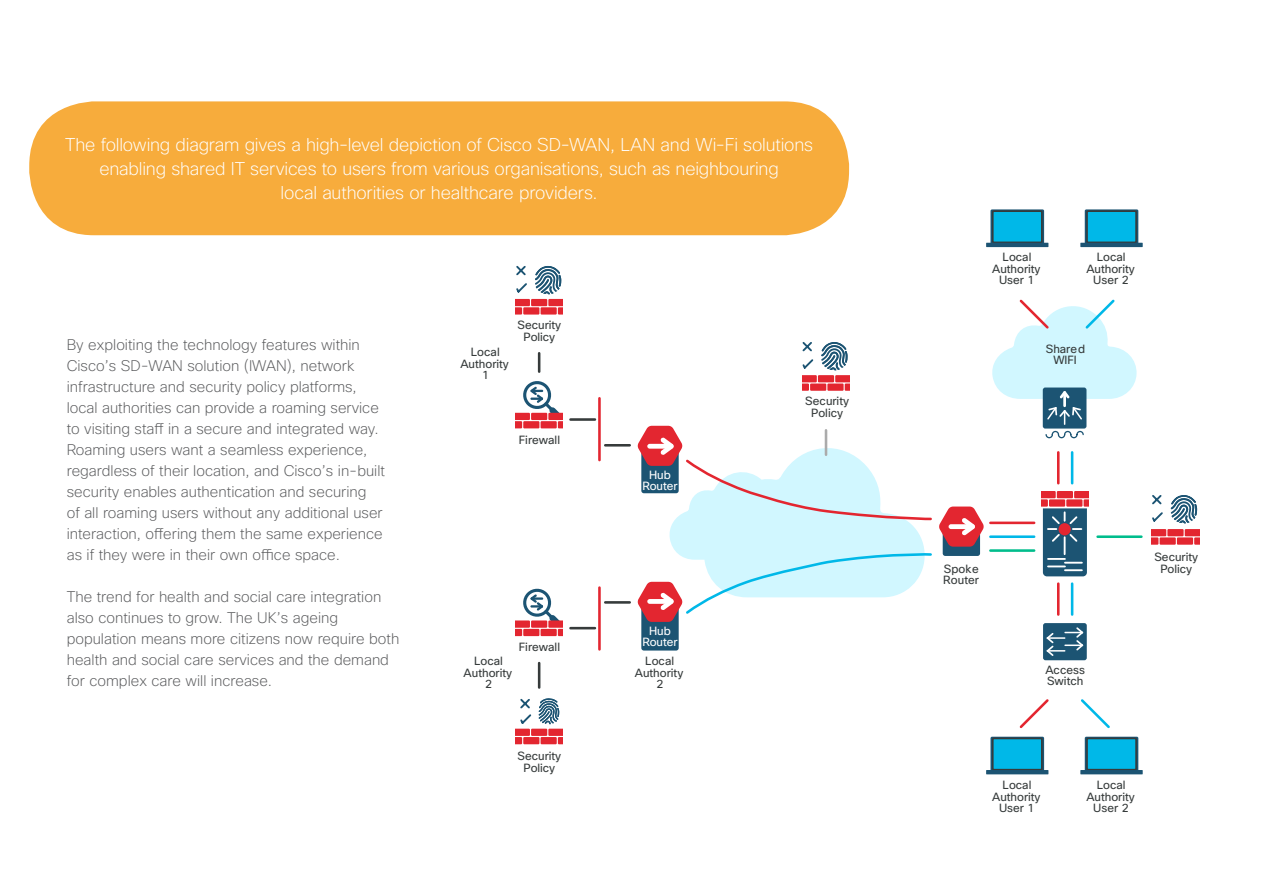
<style>
.page{position:relative;width:1263px;height:893px;background:#fff}
.page>*{position:absolute;margin:0;border:0;box-sizing:border-box;transform-origin:0 0}
.t1{font:200 18px/24px "Cisco Sans";letter-spacing:-.01em;color:#fff;text-align:center}
.t2{font:200 15px/21px "Cisco Sans";color:#58595b}
.t3{font:11.55px/11.6px "Cisco Sans";color:#363b3b;text-align:center}
.t4{font:11.55px/10.4px "Cisco Sans";color:#fff;text-align:center}
</style>
<div class="page">
<div style="left:641px;top:601px;width:38px;height:50px;background:#1c5473;border-radius:3px"></div>
<svg style="left:515px;top:588px;width:48px;height:48px"></svg>
<div style="left:531px;top:729px;width:16px;height:7px;background:#e32630"></div>
<div style="left:523px;top:737px;width:16px;height:7px;background:#e32630"></div>
<svg style="left:539px;top:698px;width:24px;height:46px"></svg>
<svg style="left:515px;top:698px;width:18px;height:46px"></svg>
<hr style="left:538px;top:663px;width:2px;height:24px;background:#363b3b">
<hr style="left:598px;top:398px;width:3px;height:62px;background:#e32630">
<hr style="left:570px;top:418px;width:25px;height:3px;background:#363b3b">
<hr style="left:605px;top:444px;width:25px;height:3px;background:#363b3b">
<svg style="left:515px;top:381px;width:48px;height:47px"></svg>
<svg style="left:538px;top:353px;width:2px;height:19px"></svg>
<hr style="left:598px;top:588px;width:3px;height:61px;background:#e32630">
<hr style="left:570px;top:627px;width:25px;height:2px;background:#363b3b">
<hr style="left:605px;top:601px;width:25px;height:3px;background:#363b3b">
<div style="left:943px;top:525px;width:37px;height:31px;background:#1c5473;border-radius:3px"></div>
<hr style="left:1097px;top:535px;width:44px;height:3px;background:#00bd8c">
<svg style="left:990px;top:299px;width:147px;height:430px"></svg>
<svg style="left:990px;top:209px;width:54px;height:35px"></svg>
<div style="left:992px;top:210px;width:50px;height:33px;background:#363b3b"></div>
<div style="left:993px;top:212px;width:48px;height:30px;background:#00b8e8"></div>
<hr style="left:986px;top:243px;width:62px;height:4px;background:#1c5473">
<svg style="left:1085px;top:209px;width:53px;height:35px"></svg>
<svg style="left:1086px;top:210px;width:51px;height:33px"></svg>
<div style="left:1088px;top:212px;width:47px;height:30px;background:#00b8e8"></div>
<hr style="left:1080px;top:243px;width:63px;height:4px;background:#1c5473">
<div style="left:990px;top:737px;width:54px;height:34px;background:linear-gradient(to bottom,#2c444e,#2b4551);border-radius:2px"></div>
<div style="left:992px;top:738px;width:50px;height:32px;background:#363b3b"></div>
<div style="left:993px;top:739px;width:48px;height:30px;background:#00b8e8"></div>
<hr style="left:986px;top:770px;width:62px;height:4px;background:#1c5473">
<svg style="left:1085px;top:737px;width:53px;height:34px"></svg>
<svg style="left:1086px;top:738px;width:51px;height:32px"></svg>
<div style="left:1088px;top:739px;width:47px;height:30px;background:#00b8e8"></div>
<hr style="left:1080px;top:770px;width:63px;height:4px;background:#1c5473">
<div style="left:1167px;top:529px;width:16px;height:7px;background:#e32630"></div>
<div style="left:1159px;top:537px;width:17px;height:8px;background:#e32630"></div>
<svg style="left:1152px;top:529px;width:14px;height:16px"></svg>
<div style="left:1177px;top:537px;width:16px;height:8px;background:#e32630"></div>
<svg style="left:1185px;top:529px;width:14px;height:16px"></svg>
<svg style="left:939px;top:507px;width:45px;height:40px"></svg>
<svg style="left:637px;top:426px;width:295px;height:196px"></svg>
<div style="left:29px;top:101px;width:820px;height:134px;background:#f7ac3c;border-radius:64px"></div>
<svg style="left:515px;top:265px;width:48px;height:50px"></svg>
<svg style="left:802px;top:342px;width:48px;height:49px"></svg>
<svg style="left:1152px;top:495px;width:11px;height:27px"></svg>
<svg style="left:1171px;top:495px;width:26px;height:28px"></svg>
<p class="t1" style="left:65px;top:134px;width:749px">The following diagram gives a high-level depiction of Cisco SD-WAN, LAN and Wi-Fi solutions enabling shared IT services to users from various organisations, such as neighbouring<br>local authorities or healthcare providers.</p>
<p class="t2" style="left:67px;top:335px;width:320px">By exploiting the technology features within Cisco’s SD-WAN solution (IWAN), network infrastructure and security policy platforms, local authorities can provide a roaming service to visiting staff in a secure and integrated way.<br>Roaming users want a seamless experience, regardless of their location, and Cisco’s in-built security enables authentication and securing<br>of all roaming users without any additional user interaction, offering them the same experience as if they were in their own office space.</p>
<p class="t2" style="left:67px;top:587px;width:334px">The trend for health and social care integration also continues to grow. The UK’s ageing population means more citizens now require both health and social care services and the demand for complex care will increase.</p>
<p class="t3" style="left:460px;top:347px;width:50px">Local<br>Authority<br>1</p>
<p class="t3" style="left:517px;top:320px;width:45px">Security<br>Policy</p>
<p class="t3" style="left:519px;top:435px;width:43px">Firewall</p>
<p class="t3" style="left:519px;top:641px;width:43px">Firewall</p>
<p class="t3" style="left:464px;top:655px;width:50px">Local<br>Authority<br>2</p>
<p class="t3" style="left:517px;top:751px;width:45px">Security<br>Policy</p>
<p class="t4" style="left:642px;top:470px;width:37px">Hub<br>Router</p>
<p class="t4" style="left:642px;top:626px;width:37px">Hub<br>Router</p>
<p class="t3" style="left:635px;top:656px;width:50px">Local<br>Authority<br>2</p>
<p class="t3" style="left:805px;top:396px;width:45px">Security<br>Policy</p>
<p class="t3" style="left:992px;top:252px;width:50px">Local<br>Authority<br>User 1</p>
<p class="t3" style="left:1086px;top:252px;width:50px">Local<br>Authority<br>User 2</p>
<p class="t3" style="left:1046px;top:343px;width:41px">Shared<br>WIFI</p>
<p class="t3" style="left:943px;top:563px;width:37px;text-align:left">Spoke<br>Router</p>
<p class="t3" style="left:1045px;top:664px;width:41px;text-align:left">Access<br>Switch</p>
<p class="t3" style="left:1154px;top:552px;width:45px">Security<br>Policy</p>
<p class="t3" style="left:992px;top:779px;width:50px">Local<br>Authority<br>User 1</p>
<p class="t3" style="left:1086px;top:779px;width:50px">Local<br>Authority<br>User 2</p>
</div>
